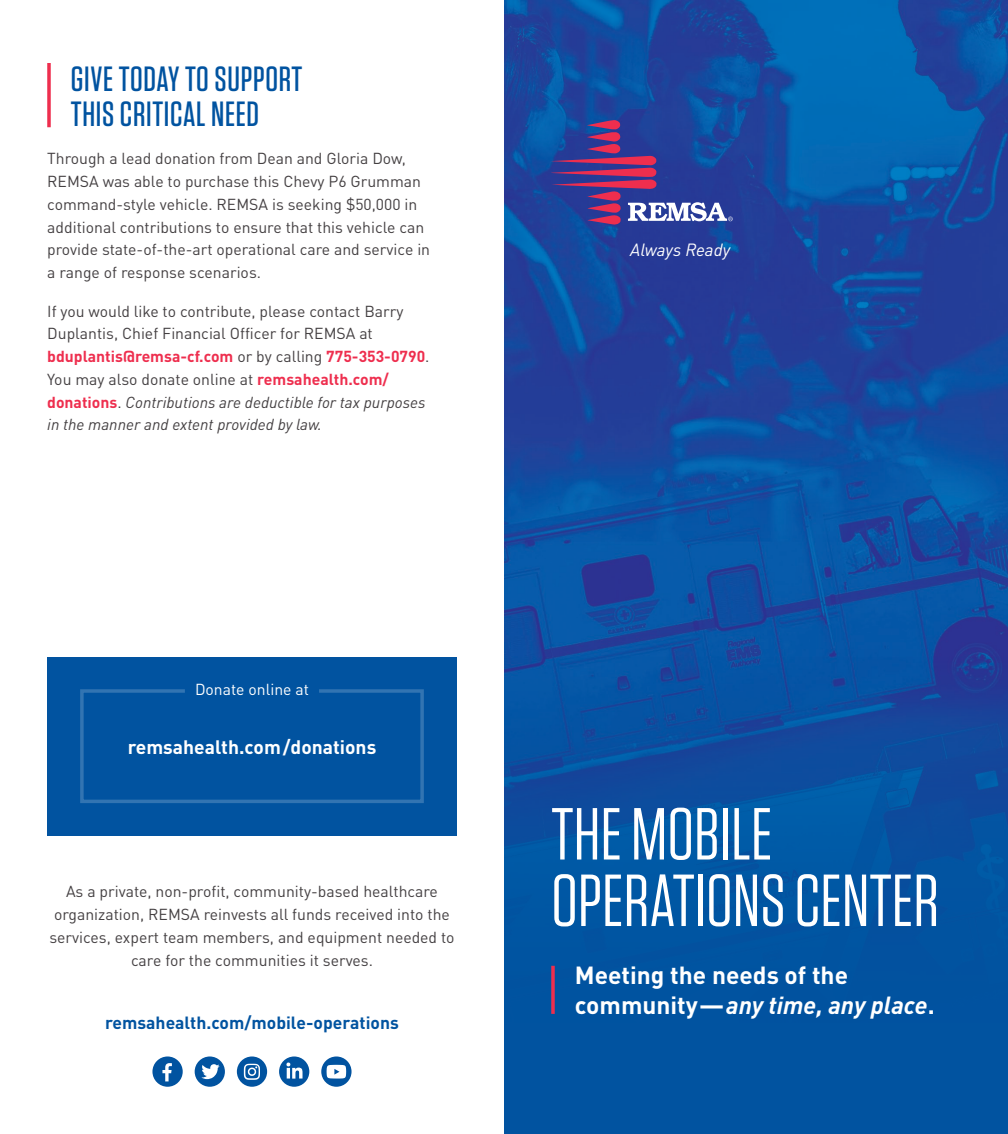
<style>
.page{position:relative;width:1008px;height:1134px;background:#fff}
.page>*{position:absolute;margin:0;border:0;box-sizing:border-box;transform-origin:0 0}
.t1{font:73.5px/66.5px "Tungsten";color:#fff}
.t2{font:500 35px/35px "Tungsten";letter-spacing:.02em;color:#0153a0}
.Body{font:700 24.5px/29.4px "DINOT";color:#fff}
.Body-2{font:700 19.25px "DINOT";color:#fff}
.Body-3{font:700 17.5px "DINOT";color:#0153a0}
.Body-4{font:italic 17.5px "DINOT";color:#fff}
.t3{font:15.75px/22.8px "DINOT";color:#444042}
.t4{font:15.75px "DINOT";color:#fff}
.s1{font-weight:700;color:#ee2e4e}
.s2{font-style:italic}
</style>
<div class="page">
<div style="left:504px;top:0;width:504px;height:1134px;background:#0153a0"></div>
<img style="left:504px;top:0;width:504px;height:966px">
<div style="left:47px;top:657px;width:410px;height:179px;background:#0153a0"></div>
<svg style="left:237px;top:1056px;width:30px;height:31px"></svg>
<svg style="left:321px;top:1056px;width:31px;height:31px"></svg>
<svg style="left:279px;top:1056px;width:30px;height:31px"></svg>
<svg style="left:195px;top:1056px;width:30px;height:31px"></svg>
<svg style="left:152px;top:1056px;width:31px;height:31px"></svg>
<svg style="left:47px;top:63px;width:4px;height:64px"></svg>
<svg style="left:551px;top:120px;width:182px;height:105px;background:#494794"></svg>
<svg style="left:551px;top:966px;width:4px;height:48px"></svg>
<svg style="left:80px;top:689px;width:344px;height:114px"></svg>
<p class="t2" style="left:71px;top:62px;width:233px">GIVE TODAY TO SUPPORT<br>THIS CRITICAL NEED</p>
<p class="t3" style="left:47px;top:147px;width:384px">Through a lead donation from Dean and Gloria Dow, REMSA was able to purchase this Chevy P6 Grumman command-style vehicle. REMSA is seeking $50,000 in additional contributions to ensure that this vehicle can provide state-of-the-art operational care and service in a range of response scenarios.</p>
<p class="t3" style="left:47px;top:299px;width:384px">If you would like to contribute, please contact Barry Duplantis, Chief Financial Officer for REMSA at <span class="s1">bduplantis@remsa-cf.com</span> or by calling <span class="s1">775-353-0790</span>.<br>You may also donate online at <span class="s1">remsahealth.com/ donations</span>. <span class="s2">Contributions are deductible for tax purposes in the manner and extent provided by law.</span></p>
<p class="Body-4" style="left:630px;top:238px;width:101px">Always Ready</p>
<p class="t4" style="left:195px;top:680px;width:115px">Donate online at</p>
<p class="Body-2" style="left:128px;top:734px;width:250px">remsahealth.com/donations</p>
<p class="t3" style="left:49px;top:880px;width:407px;text-align:center">As a private, non-profit, community-based healthcare organization, REMSA reinvests all funds received into the services, expert team members, and equipment needed to care for the communities it serves.</p>
<p class="Body-3" style="left:105px;top:1011px;width:295px">remsahealth.com/mobile-operations</p>
<p class="t1" style="left:551px;top:802px;width:390px">THE MOBILE<br>OPERATIONS CENTER</p>
<p class="Body" style="left:575px;top:960px;width:361px">Meeting the needs of the community—<span class="s2">any time, any place</span>.</p>
</div>
